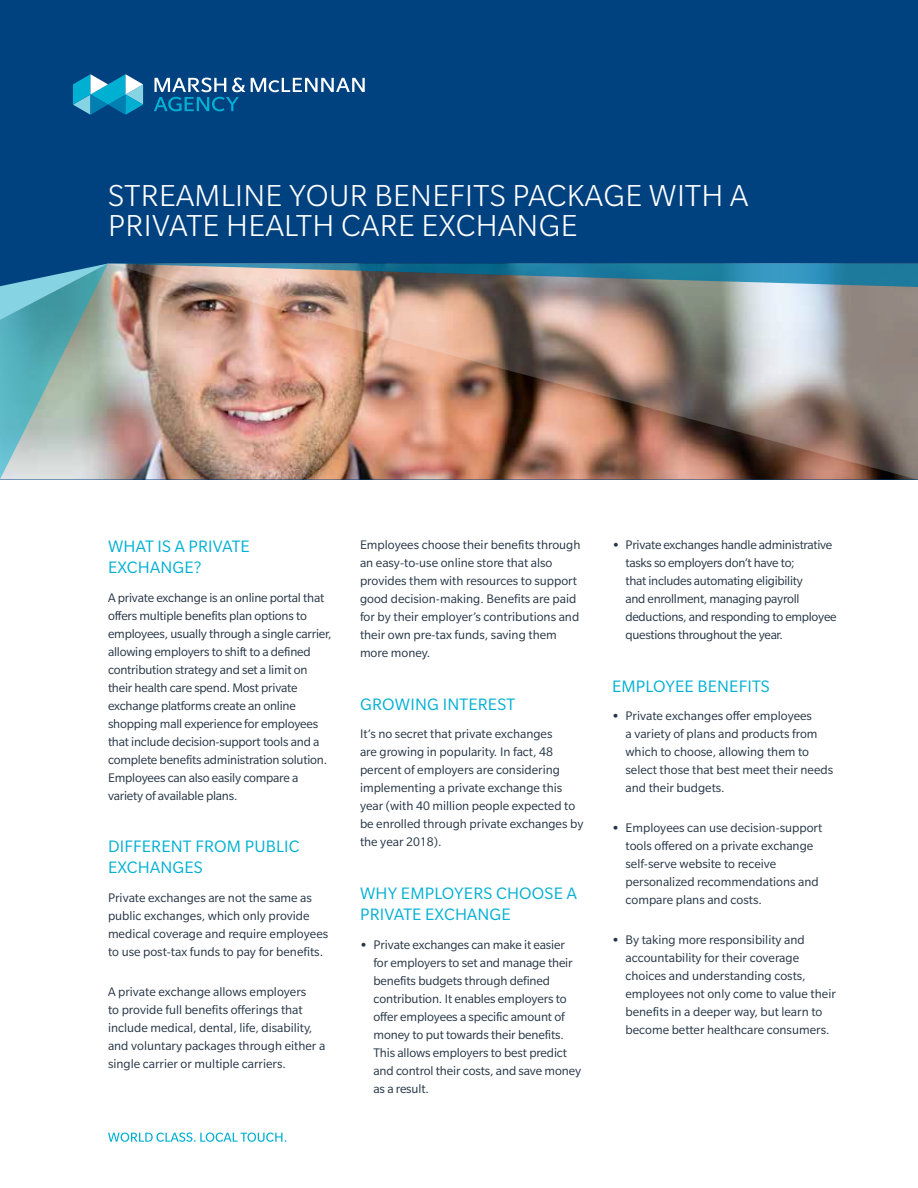
<style>
.page{position:relative;width:918px;height:1188px;background:#fff}
.page>*{position:absolute;margin:0;border:0;box-sizing:border-box;transform-origin:0 0}
.t1{font:300 33px/30px "Slate Pro";letter-spacing:.01em;color:#fff}
.t2{font:18px/21px "Slate Pro";letter-spacing:.01em;color:#00b0d3}
.t3{font:13.5px/18px "Slate Pro";color:#243444}
.t4{font:13.5px/18px "Slate Pro";letter-spacing:-.02em;color:#243444}
.s1{font-weight:700}
</style>
<div class="page">
<div style="left:0;top:0;width:918px;height:480px;background:#004280"></div>
<svg style="left:0;top:264px;width:108px;height:216px;background:#82b1b5"></svg>
<img style="left:108px;top:264px;width:810px;height:216px">
<svg style="left:251px;top:78px;width:114px;height:14px"></svg>
<svg style="left:73px;top:74px;width:70px;height:41px"></svg>
<svg style="left:154px;top:78px;width:91px;height:33px"></svg>
<svg style="left:108px;top:1133px;width:178px;height:9px"></svg>
<h1 class="t1" style="left:108px;top:180px;width:642px">STREAMLINE YOUR BENEFITS PACKAGE WITH A<br>PRIVATE HEALTH CARE EXCHANGE</h1>
<h2 class="t2" style="left:108px;top:536px;width:143px">WHAT IS A PRIVATE<br>EXCHANGE?</h2>
<p class="t3" style="left:108px;top:588px;width:225px">A private exchange is an online portal that offers multiple benefits plan options to employees, usually through a single carrier, allowing employers to shift to a defined contribution strategy and set a limit on their health care spend. Most private exchange platforms create an online shopping mall experience for employees that include decision-support tools and a complete benefits administration solution.<br>Employees can also easily compare a variety of available plans.</p>
<h2 class="t2" style="left:108px;top:836px;width:193px">DIFFERENT FROM PUBLIC<br>EXCHANGES</h2>
<p class="t3" style="left:108px;top:889px;width:222px">Private exchanges are not the same as public exchanges, which only provide medical coverage and require employees to use post-tax funds to pay for benefits.</p>
<p class="t3" style="left:108px;top:982px;width:219px">A private exchange allows employers<br>to provide full benefits offerings that include medical, dental, life, disability, and voluntary packages through either a single carrier or multiple carriers.</p>
<p class="t3" style="left:360px;top:535px;width:222px">Employees choose their benefits through an easy-to-use online store that also provides them with resources to support good decision-making. Benefits are paid for by their employer’s contributions and their own pre-tax funds, saving them more money.</p>
<h2 class="t2" style="left:360px;top:693px;width:157px">GROWING INTEREST</h2>
<p class="t3" style="left:360px;top:725px;width:225px">It’s no secret that private exchanges<br>are growing in popularity. In fact, 48 percent of employers are considering implementing a private exchange this year (with 40 million people expected to be enrolled through private exchanges by the year 2018).</p>
<h2 class="t2" style="left:360px;top:883px;width:218px">WHY EMPLOYERS CHOOSE A<br>PRIVATE EXCHANGE</h2>
<p class="t3" style="left:373px;top:936px;width:209px;text-indent:-14px"><span class="s1">•</span> Private exchanges can make it easier for employers to set and manage their benefits budgets through defined contribution. It enables employers to offer employees a specific amount of money to put towards their benefits.<br>This allows employers to best predict and control their costs, and save money as a result.</p>
<p class="t4" style="left:626px;top:535px;width:213px;text-indent:-14px"><span class="s1">•</span> Private exchanges handle administrative tasks so employers don’t have to;<br>that includes automating eligibility<br>and enrollment, managing payroll deductions, and responding to employee questions throughout the year.</p>
<h2 class="t2" style="left:612px;top:675px;width:159px">EMPLOYEE BENEFITS</h2>
<p class="t3" style="left:625px;top:707px;width:209px;text-indent:-14px"><span class="s1">•</span> Private exchanges offer employees<br>a variety of plans and products from which to choose, allowing them to select those that best meet their needs and their budgets.</p>
<p class="t3" style="left:625px;top:819px;width:198px;text-indent:-14px"><span class="s1">•</span> Employees can use decision-support tools offered on a private exchange self-serve website to receive personalized recommendations and compare plans and costs.</p>
<p class="t3" style="left:625px;top:930px;width:212px;text-indent:-14px"><span class="s1">•</span> By taking more responsibility and accountability for their coverage choices and understanding costs, employees not only come to value their benefits in a deeper way, but learn to become better healthcare consumers.</p>
</div>
